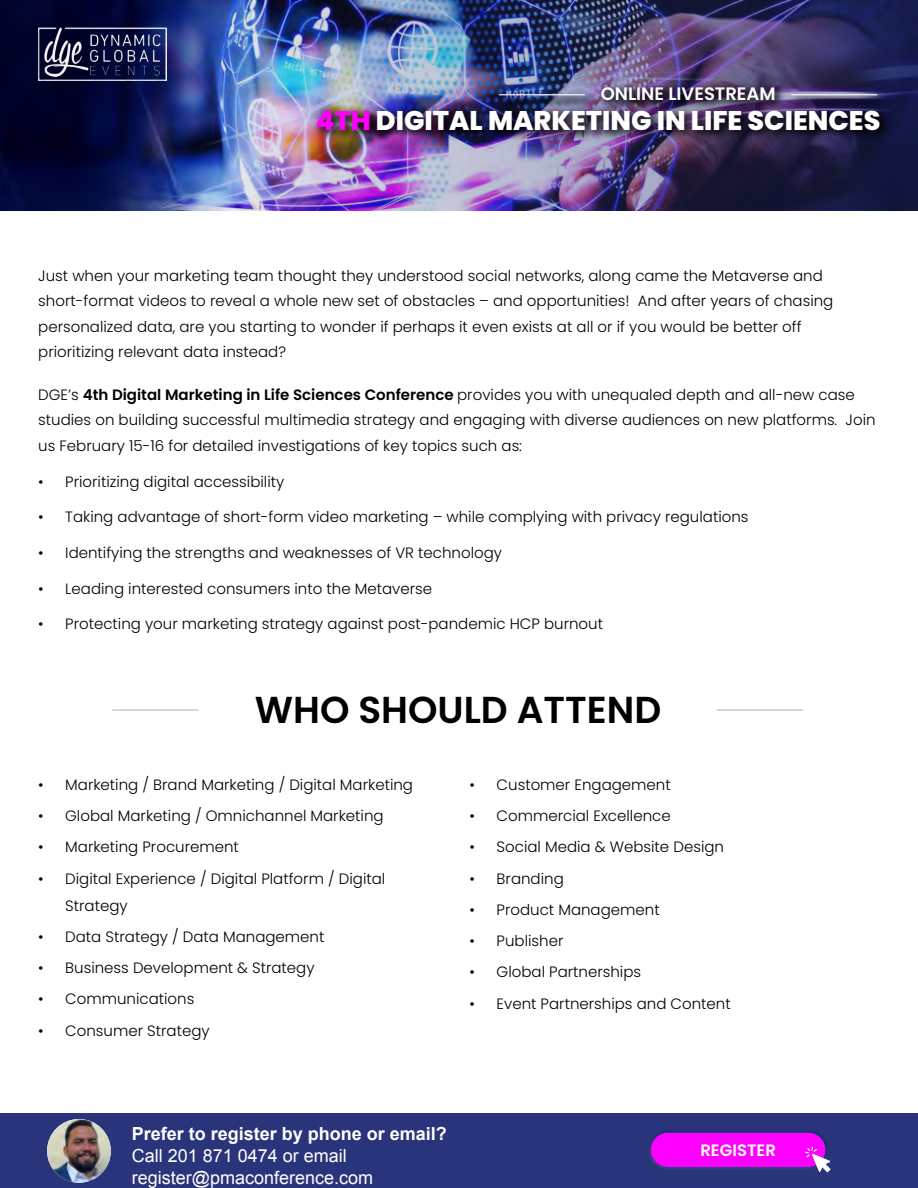
<style>
.page{position:relative;width:918px;height:1188px;background:#fff}
.page>*{position:absolute;margin:0;border:0;box-sizing:border-box;transform-origin:0 0}
.t1{font:600 37.5px "Poppins";color:#000}
.t2{font:800 27px "Poppins";color:#fff}
.t3{font:18px/21.9px "Arial";color:#fff}
.t4{font:600 18px "Poppins";color:#fff}
.t5{font:600 16.5px "Poppins";color:#fff}
.t6{font:300 15px/25.5px "Poppins";color:#000}
.s1{color:#f0f}
.s2{font-weight:600}
.s3{font-weight:700}
</style>
<div class="page">
<img style="left:0;top:0;width:918px;height:211px">
<hr style="left:112px;top:709px;width:86px;height:2px;background:#b6babe">
<hr style="left:717px;top:709px;width:86px;height:2px;background:#b6babe">
<div style="left:0;top:1114px;width:918px;height:74px;background:#2a347a"></div>
<img style="left:47px;top:1119px;width:64px;height:64px;border-radius:32px">
<div style="left:651px;top:1128px;width:178px;height:30px;background:#fff;opacity:.4"></div>
<div style="left:647px;top:1137px;width:180px;height:34px;background:#2a347a;opacity:.4"></div>
<svg style="left:804px;top:1146px;width:27px;height:27px"></svg>
<img style="left:38px;top:28px;width:128px;height:52px">
<div style="left:311px;top:81px;width:581px;height:61px;background:#000;opacity:.75"></div>
<div style="left:789px;top:91px;width:103px;height:20px;background:#000;opacity:.75"></div>
<hr style="left:791px;top:94px;width:86px;height:1px;background:#fff">
<div style="left:496px;top:91px;width:103px;height:20px;background:#000;opacity:.75"></div>
<hr style="left:499px;top:94px;width:86px;height:1px;background:#fff">
<p class="t4" style="left:601px;top:83px;width:176px">ONLINE LIVESTREAM</p>
<p class="t2" style="left:316px;top:105px;width:566px"><span class="s1">4TH</span> DIGITAL MARKETING IN LIFE SCIENCES</p>
<p class="t6" style="left:38px;top:263px;width:797px">Just when your marketing team thought they understood social networks, along came the Metaverse and short-format videos to reveal a whole new set of obstacles – and opportunities! And after years of chasing personalized data, are you starting to wonder if perhaps it even exists at all or if you would be better off prioritizing relevant data instead?</p>
<p class="t6" style="left:38px;top:382px;width:839px">DGE’s <span class="s2">4th Digital Marketing in Life Sciences Conference</span> provides you with unequaled depth and all-new case studies on building successful multimedia strategy and engaging with diverse audiences on new platforms. Join us February 15-16 for detailed investigations of key topics such as:</p>
<p class="t6" style="left:38px;top:469px;width:248px">• Prioritizing digital accessibility</p>
<p class="t6" style="left:38px;top:504px;width:712px">• Taking advantage of short-form video marketing – while complying with privacy regulations</p>
<p class="t6" style="left:38px;top:540px;width:465px">• Identifying the strengths and weaknesses of VR technology</p>
<p class="t6" style="left:38px;top:576px;width:395px">• Leading interested consumers into the Metaverse</p>
<p class="t6" style="left:38px;top:611px;width:566px">• Protecting your marketing strategy against post-pandemic HCP burnout</p>
<p class="t1" style="left:255px;top:688px;width:408px">WHO SHOULD ATTEND</p>
<p class="t6" style="left:38px;top:772px;width:376px">• Marketing / Brand Marketing / Digital Marketing</p>
<p class="t6" style="left:38px;top:803px;width:347px">• Global Marketing / Omnichannel Marketing</p>
<p class="t6" style="left:38px;top:834px;width:202px">• Marketing Procurement</p>
<p class="t6" style="left:65px;top:865px;width:322px;line-height:27px;text-indent:-27px">• Digital Experience / Digital Platform / Digital<br>Strategy</p>
<p class="t6" style="left:38px;top:924px;width:288px">• Data Strategy / Data Management</p>
<p class="t6" style="left:38px;top:955px;width:278px">• Business Development &amp; Strategy</p>
<p class="t6" style="left:38px;top:986px;width:158px">• Communications</p>
<p class="t6" style="left:38px;top:1018px;width:173px">• Consumer Strategy</p>
<p class="t6" style="left:470px;top:772px;width:203px">• Customer Engagement</p>
<p class="t6" style="left:470px;top:803px;width:203px">• Commercial Excellence</p>
<p class="t6" style="left:470px;top:834px;width:256px">• Social Media &amp; Website Design</p>
<p class="t6" style="left:470px;top:866px;width:96px">• Branding</p>
<p class="t6" style="left:470px;top:897px;width:192px">• Product Management</p>
<p class="t6" style="left:470px;top:928px;width:95px">• Publisher</p>
<p class="t6" style="left:470px;top:959px;width:173px">• Global Partnerships</p>
<p class="t6" style="left:470px;top:991px;width:263px">• Event Partnerships and Content</p>
<p class="t3" style="left:132px;top:1123px;width:317px"><span class="s3">Prefer to register by phone or email?<br></span>Call 201 871 0474 or email register@pmaconference.com</p>
<p class="t5" style="left:700px;top:1141px;width:77px">REGISTER</p>
</div>
